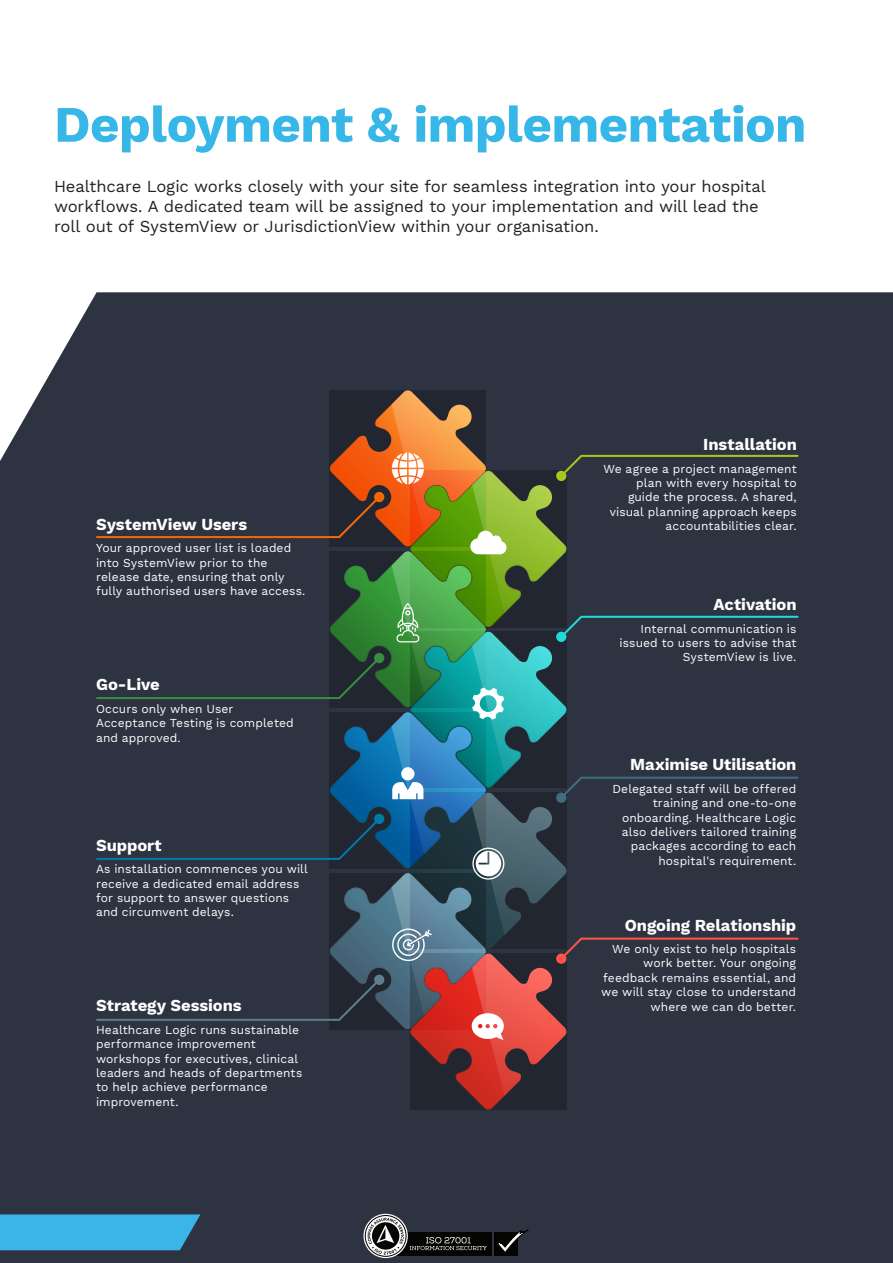
<style>
.page{position:relative;width:893px;height:1263px;background:#fff}
.page>*{position:absolute;margin:0;border:0;box-sizing:border-box;transform-origin:0 0}
.HCL_-_Body_Bullet{font:700 51px "Work Sans";letter-spacing:-.015em;color:#37b6e8}
.HCL_-_Body_Bullet-2{font:16.5px/19.8px "Work Sans";letter-spacing:-.01em;color:#231f20}
.HCL_-_Body_Bullet-3{font:700 16.5px "Work Sans";letter-spacing:-.005em;color:#fff}
.HCL_-_Body_Bullet-4{font:12px/14.4px "Work Sans";letter-spacing:.005em;color:#fff}
</style>
<div class="page">
<div style="left:0;top:292px;width:893px;height:971px;background:#2e3342"></div>
<svg style="left:0;top:1214px;width:200px;height:36px"></svg>
<svg style="left:96px;top:390px;width:702px;height:720px"></svg>
<div style="left:393px;top:1232px;width:99px;height:23px;background:#050504"></div>
<div style="left:494px;top:1232px;width:24px;height:23px;background:#050504"></div>
<svg style="left:495px;top:1229px;width:33px;height:24px"></svg>
<svg style="left:410px;top:1237px;width:77px;height:13px"></svg>
<svg style="left:364px;top:1214px;width:44px;height:44px"></svg>
<svg style="left:365px;top:1215px;width:41px;height:41px"></svg>
<div style="left:365px;top:1215px;width:42px;height:42px;border:1px solid #050504;border-radius:50%"></div>
<svg style="left:367px;top:1218px;width:37px;height:37px"></svg>
<p class="HCL_-_Body_Bullet" style="left:54px;top:95px;width:754px">Deployment &amp; implementation</p>
<p class="HCL_-_Body_Bullet-2" style="left:54px;top:178px;width:713px">Healthcare Logic works closely with your site for seamless integration into your hospital workflows. A dedicated team will be assigned to your implementation and will lead the roll out of SystemView or JurisdictionView within your organisation.</p>
<p class="HCL_-_Body_Bullet-3" style="left:96px;top:515px;width:153px">SystemView Users</p>
<p class="HCL_-_Body_Bullet-4" style="left:96px;top:541px;width:211px">Your approved user list is loaded into SystemView prior to the release date, ensuring that only fully authorised users have access.</p>
<p class="HCL_-_Body_Bullet-3" style="left:96px;top:675px;width:65px">Go-Live</p>
<p class="HCL_-_Body_Bullet-4" style="left:96px;top:702px;width:199px">Occurs only when User<br>Acceptance Testing is completed and approved.</p>
<p class="HCL_-_Body_Bullet-3" style="left:96px;top:836px;width:67px">Support</p>
<p class="HCL_-_Body_Bullet-4" style="left:96px;top:862px;width:213px">As installation commences you will receive a dedicated email address for support to answer questions and circumvent delays.</p>
<p class="HCL_-_Body_Bullet-3" style="left:96px;top:996px;width:147px">Strategy Sessions</p>
<p class="HCL_-_Body_Bullet-4" style="left:96px;top:1023px;width:208px">Healthcare Logic runs sustainable performance improvement workshops for executives, clinical leaders and heads of departments to help achieve performance improvement.</p>
<p class="HCL_-_Body_Bullet-3" style="left:703px;top:435px;width:95px">Installation</p>
<p class="HCL_-_Body_Bullet-4" style="left:603px;top:462px;width:195px;text-align:right">We agree a project management plan with every hospital to guide the process. A shared, visual planning approach keeps accountabilities clear.</p>
<p class="HCL_-_Body_Bullet-3" style="left:713px;top:595px;width:85px">Activation</p>
<p class="HCL_-_Body_Bullet-4" style="left:619px;top:622px;width:178px;text-align:right">Internal communication is issued to users to advise that<br>SystemView is live.</p>
<p class="HCL_-_Body_Bullet-3" style="left:630px;top:755px;width:168px">Maximise Utilisation</p>
<p class="HCL_-_Body_Bullet-4" style="left:612px;top:782px;width:185px;text-align:right">Delegated staff will be offered training and one-to-one onboarding. Healthcare Logic also delivers tailored training packages according to each hospital's requirement.</p>
<p class="HCL_-_Body_Bullet-3" style="left:625px;top:915px;width:173px">Ongoing Relationship</p>
<p class="HCL_-_Body_Bullet-4" style="left:601px;top:942px;width:196px;text-align:right">We only exist to help hospitals work better. Your ongoing feedback remains essential, and we will stay close to understand where we can do better.</p>
</div>
